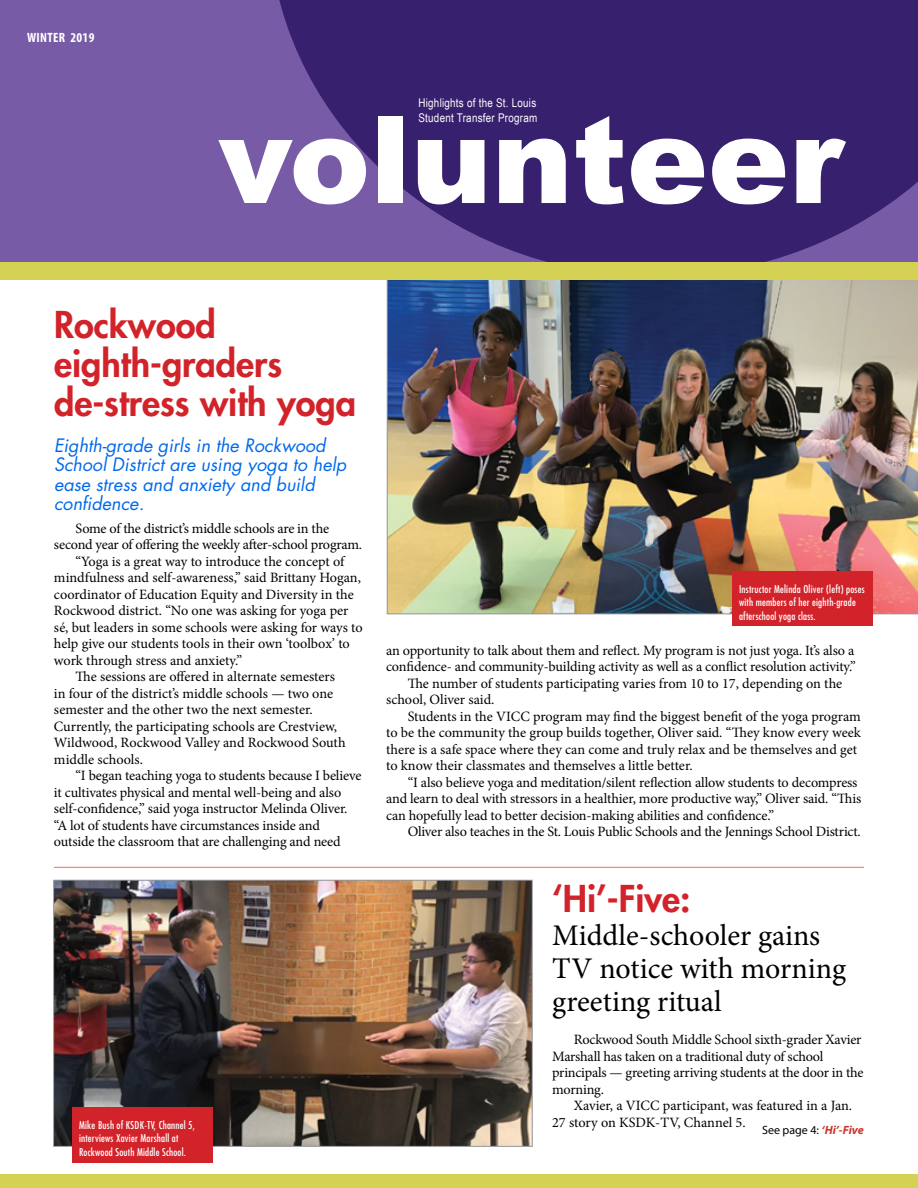
<style>
.page{position:relative;width:918px;height:1188px;background:#fff}
.page>*{position:absolute;margin:0;border:0;box-sizing:border-box;transform-origin:0 0}
.t1{font:900 121.5px "Arial";color:#fff}
.t2{font:800 36px/39px "Futura";color:#d2232a}
.t3{font:30px/33px "Minion Pro";color:#000}
.t4{font:italic 18px/19.5px "Futura";color:#0069eb}
.t5{font:14.25px/16.5px "Minion Pro";letter-spacing:-.01em;color:#000}
.t6{font:700 condensed 13.5px "Myriad Pro";letter-spacing:.025em;color:#fff}
.t7{font:12px/15px "Arial Narrow";letter-spacing:.02em;color:#fff}
.t8{font:12px "Myriad Pro";color:#000}
.t9{font:condensed 10.5px/13.5px "Futura";letter-spacing:.02em;color:#fff}
.s1{font-weight:700;font-style:italic;color:#cb352b}
</style>
<div class="page">
<img style="left:53px;top:879px;width:480px;height:268px">
<hr style="left:54px;top:867px;width:810px;height:1px;background:#f66b54">
<div style="left:0;top:1174px;width:918px;height:14px;background:#d5d155"></div>
<img style="left:386px;top:280px;width:532px;height:335px">
<div style="left:733px;top:571px;width:140px;height:55px;background:#d2232a"></div>
<div style="left:73px;top:1107px;width:140px;height:56px;background:#d2232a"></div>
<div style="left:0;top:0;width:918px;height:276px;background:#775ba7"></div>
<svg style="left:268px;top:0;width:650px;height:263px;fill:#37206d"></svg>
<div style="left:0;top:263px;width:918px;height:17px;background:#d5d155"></div>
<p class="t6" style="left:27px;top:29px;width:69px">WINTER 2019</p>
<p class="t7" style="left:418px;top:95px;width:120px">Highlights of the St. Louis<br>Student Transfer Program</p>
<h1 class="t1" style="left:218px;top:71px;width:626px">volunteer</h1>
<h2 class="t2" style="left:54px;top:304px;width:304px">Rockwood eighth-graders de-stress with yoga</h2>
<p class="t4" style="left:54px;top:435px;width:294px">Eighth-grade girls in the Rockwood<br>School District are using yoga to help ease stress and anxiety and build confidence.</p>
<p class="t5" style="left:76px;top:520px;width:255px">Some of the district’s middle schools are in the</p>
<p class="t5" style="left:54px;top:536px;width:310px">second year of offering the weekly after-school program.</p>
<p class="t5" style="left:76px;top:553px;width:270px">“Yoga is a great way to introduce the concept of</p>
<p class="t5" style="left:54px;top:569px;width:309px">mindfulness and self-awareness,” said Brittany Hogan,</p>
<p class="t5" style="left:54px;top:586px;width:301px">coordinator of Education Equity and Diversity in the</p>
<p class="t5" style="left:54px;top:602px;width:296px">Rockwood district. “No one was asking for yoga per</p>
<p class="t5" style="left:54px;top:619px;width:310px">sé, but leaders in some schools were asking for ways to</p>
<p class="t5" style="left:54px;top:635px;width:297px">help give our students tools in their own ‘toolbox’ to</p>
<p class="t5" style="left:54px;top:652px;width:190px">work through stress and anxiety.”</p>
<p class="t5" style="left:76px;top:668px;width:261px">The sessions are offered in alternate semesters</p>
<p class="t5" style="left:54px;top:685px;width:281px">in four of the district’s middle schools — two one</p>
<p class="t5" style="left:54px;top:701px;width:260px">semester and the other two the next semester.</p>
<p class="t5" style="left:54px;top:718px;width:285px">Currently, the participating schools are Crestview,</p>
<p class="t5" style="left:54px;top:734px;width:293px">Wildwood, Rockwood Valley and Rockwood South</p>
<p class="t5" style="left:54px;top:751px;width:90px">middle schools.</p>
<p class="t5" style="left:76px;top:767px;width:287px">“I began teaching yoga to students because I believe</p>
<p class="t5" style="left:54px;top:784px;width:289px">it cultivates physical and mental well-being and also</p>
<p class="t5" style="left:54px;top:800px;width:295px">self-confidence,” said yoga instructor Melinda Oliver.</p>
<p class="t5" style="left:54px;top:817px;width:267px">“A lot of students have circumstances inside and</p>
<p class="t5" style="left:54px;top:833px;width:288px">outside the classroom that are challenging and need</p>
<p class="t9" style="left:79px;top:1118px;width:117px">Mike Bush of KSDK-TV, Channel 5, interviews Xavier Marshall at<br>Rockwood South Middle School.</p>
<p class="t9" style="left:739px;top:582px;width:127px">Instructor Melinda Oliver (left) poses with members of her eighth-grade afterschool yoga class.</p>
<p class="t5" style="left:386px;top:642px;width:470px">an opportunity to talk about them and reflect. My program is not just yoga. It’s also a</p>
<p class="t5" style="left:386px;top:659px;width:471px">confidence- and community-building activity as well as a conflict resolution activity.”</p>
<p class="t5" style="left:408px;top:675px;width:436px">The number of students participating varies from 10 to 17, depending on the</p>
<p class="t5" style="left:386px;top:692px;width:110px">school, Oliver said.</p>
<p class="t5" style="left:408px;top:708px;width:455px">Students in the VICC program may find the biggest benefit of the yoga program</p>
<p class="t5" style="left:386px;top:725px;width:476px">to be the community the group builds together, Oliver said. “They know every week</p>
<p class="t5" style="left:386px;top:741px;width:472px">there is a safe space where they can come and truly relax and be themselves and get</p>
<p class="t5" style="left:386px;top:758px;width:308px">to know their classmates and themselves a little better.</p>
<p class="t5" style="left:408px;top:774px;width:451px">“I also believe yoga and meditation/silent reflection allow students to decompress</p>
<p class="t5" style="left:386px;top:791px;width:477px">and learn to deal with stressors in a healthier, more productive way,” Oliver said. “This</p>
<p class="t5" style="left:386px;top:807px;width:390px">can hopefully lead to better decision-making abilities and confidence.”</p>
<p class="t5" style="left:408px;top:824px;width:455px">Oliver also teaches in the St. Louis Public Schools and the Jennings School District.</p>
<h2 class="t2" style="left:552px;top:879px;width:140px">‘Hi’-Five:</h2>
<h3 class="t3" style="left:552px;top:919px;width:295px">Middle-schooler gains<br>TV notice with morning greeting ritual</h3>
<p class="t5" style="left:552px;top:1032px;width:313px;text-indent:22px">Rockwood South Middle School sixth-grader Xavier Marshall has taken on a traditional duty of school principals — greeting arriving students at the door in the morning.</p>
<p class="t5" style="left:552px;top:1098px;width:302px;text-indent:22px">Xavier, a VICC participant, was featured in a Jan.<br>27 story on KSDK-TV, Channel 5.</p>
<p class="t8" style="left:762px;top:1123px;width:103px">See page 4: <span class="s1">‘Hi’-Five</span></p>
</div>
